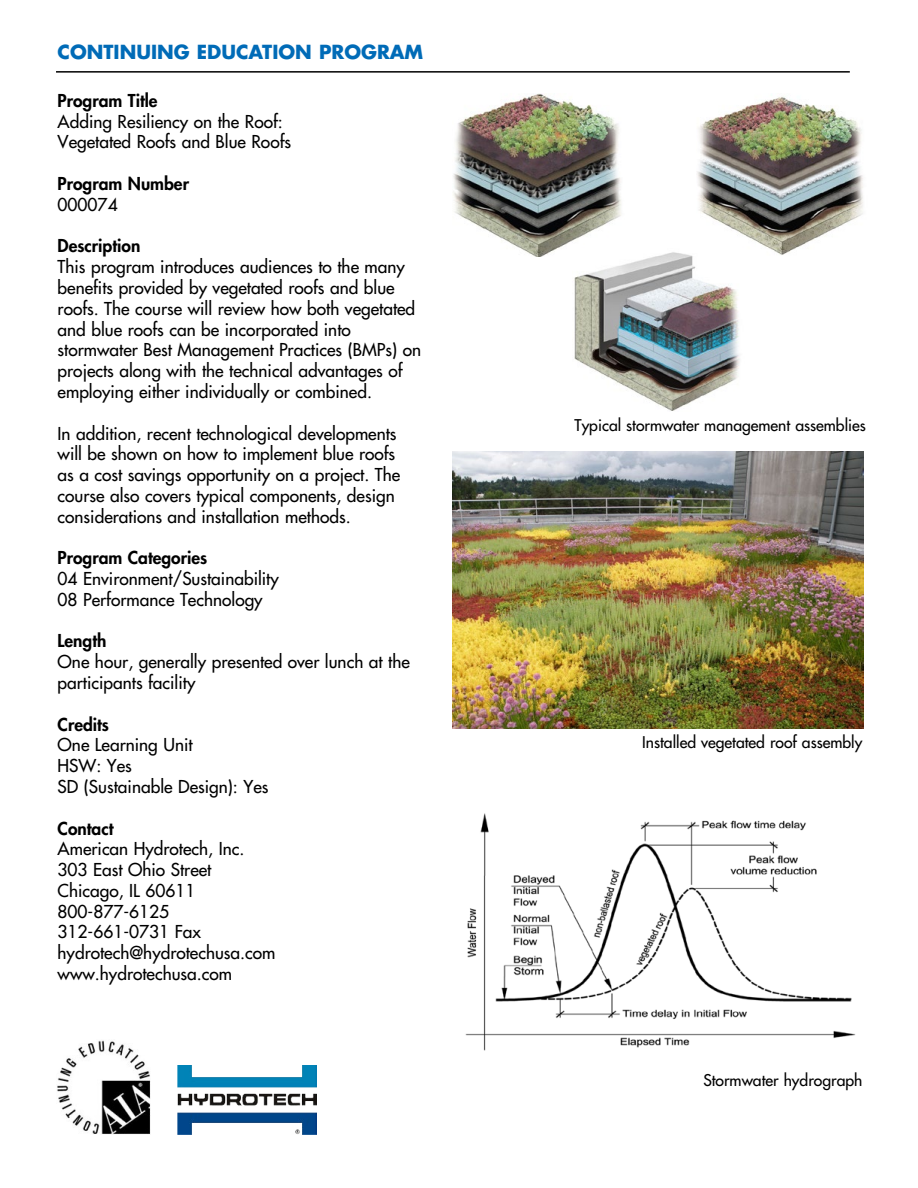
<style>
.page{position:relative;width:918px;height:1188px;background:#fff}
.page>*{position:absolute;margin:0;border:0;box-sizing:border-box;transform-origin:0 0}
.t1{font:700 18.9px "Futura";color:#006bb7}
.t2{font:17.4px/20.9px "Futura";color:#000}
.t3{font:800 17.4px "Futura";color:#000}
.t4{font:15.75px "Futura";color:#000}
</style>
<div class="page">
<hr style="left:56px;top:71px;width:794px;height:2px;background:#000">
<img style="left:465px;top:813px;width:391px;height:238px">
<img style="left:178px;top:1066px;width:139px;height:69px">
<img style="left:453px;top:451px;width:411px;height:277px">
<img style="left:57px;top:1040px;width:94px;height:95px">
<img style="left:453px;top:93px;width:168px;height:163px">
<img style="left:697px;top:97px;width:166px;height:158px">
<img style="left:573px;top:249px;width:171px;height:162px">
<p class="t1" style="left:58px;top:42px;width:367px">CONTINUING EDUCATION PROGRAM</p>
<p class="t3" style="left:58px;top:92px;width:102px">Program Title</p>
<p class="t2" style="left:58px;top:112px;width:235px">Adding Resiliency on the Roof:<br>Vegetated Roofs and Blue Roofs</p>
<p class="t3" style="left:58px;top:175px;width:133px">Program Number</p>
<p class="t2" style="left:58px;top:195px;width:62px">000074</p>
<p class="t3" style="left:58px;top:238px;width:84px">Description</p>
<p class="t2" style="left:58px;top:257px;width:365px">This program introduces audiences to the many benefits provided by vegetated roofs and blue roofs. The course will review how both vegetated and blue roofs can be incorporated into stormwater Best Management Practices (BMPs) on projects along with the technical advantages of employing either individually or combined.</p>
<p class="t2" style="left:58px;top:424px;width:344px">In addition, recent technological developments will be shown on how to implement blue roofs as a cost savings opportunity on a project. The course also covers typical components, design considerations and installation methods.</p>
<p class="t3" style="left:58px;top:549px;width:151px">Program Categories</p>
<p class="t2" style="left:58px;top:569px;width:223px">04 Environment/Sustainability<br>08 Performance Technology</p>
<p class="t3" style="left:58px;top:633px;width:50px">Length</p>
<p class="t2" style="left:58px;top:652px;width:354px">One hour, generally presented over lunch at the participants facility</p>
<p class="t3" style="left:58px;top:716px;width:53px">Credits</p>
<p class="t2" style="left:58px;top:736px;width:212px">One Learning Unit<br>HSW: Yes<br>SD (Sustainable Design): Yes</p>
<p class="t3" style="left:58px;top:820px;width:57px">Contact</p>
<p class="t2" style="left:58px;top:840px;width:219px">American Hydrotech, Inc.<br>303 East Ohio Street<br>Chicago, IL 60611<br>800-877-6125<br>312-661-0731 Fax hydrotech@hydrotechusa.com www.hydrotechusa.com</p>
<p class="t4" style="left:575px;top:417px;width:293px">Typical stormwater management assemblies</p>
<p class="t4" style="left:642px;top:735px;width:222px">Installed vegetated roof assembly</p>
<p class="t4" style="left:703px;top:1072px;width:161px">Stormwater hydrograph</p>
</div>
